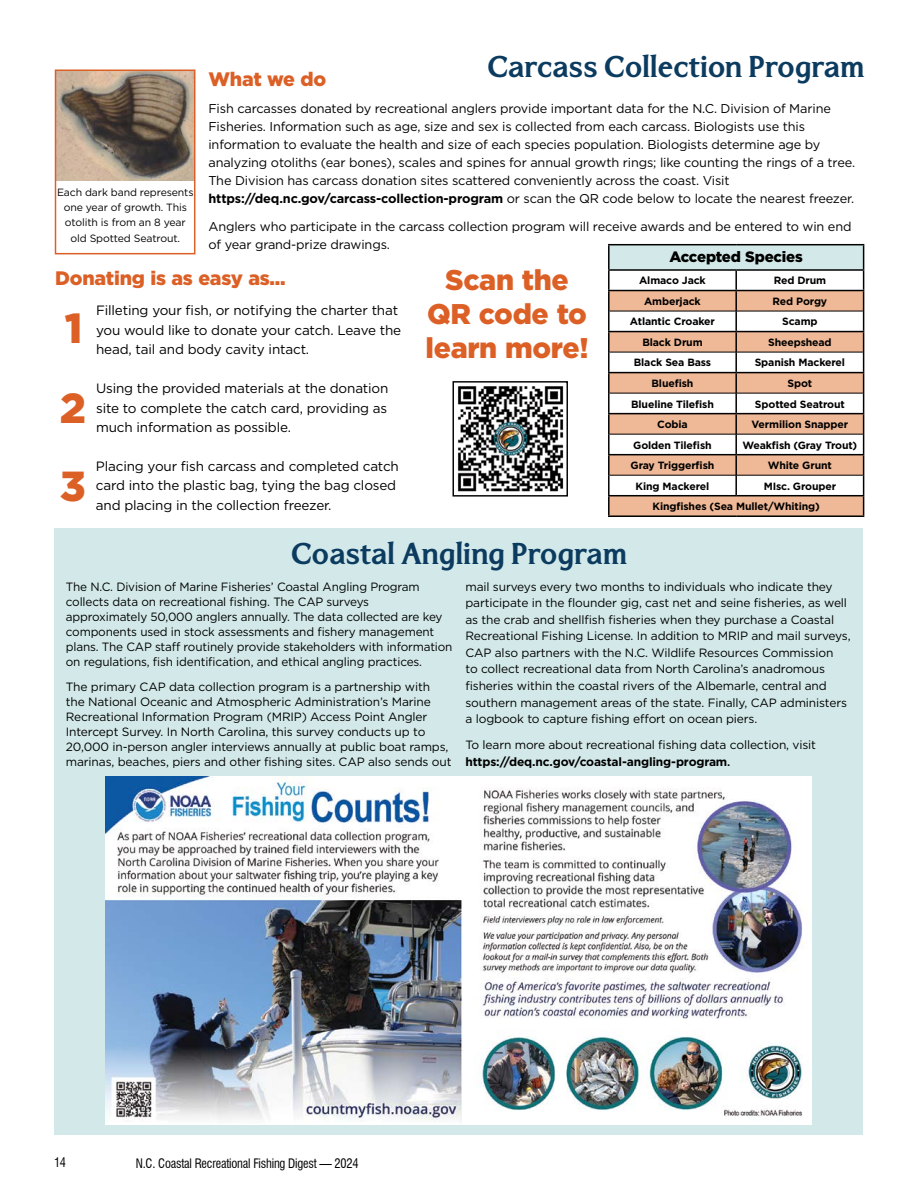
<style>
.page{position:relative;width:918px;height:1188px;background:#fff}
.page>*{position:absolute;margin:0;border:0;box-sizing:border-box;transform-origin:0 0}
.t1{font:900 42px "Gotham";color:#dc6026}
.t2{font:700 30px "North Carolina";letter-spacing:-.01em;color:#0c3b60}
.t3{font:900 28.5px/34.2px "Gotham";letter-spacing:-.01em;color:#dc6026;text-align:center}
.t4{font:900 19.5px "Gotham";letter-spacing:-.01em;color:#dc6026}
.t5{font:900 15px "Gotham";letter-spacing:-.01em;color:#000}
.t6{font:13.5px/19.5px "Gotham";letter-spacing:-.01em;color:#000}
.t7{font:12.75px/18px "Gotham";letter-spacing:-.01em;color:#000}
.t8{font:condensed 12.75px "Swiss 721 BT";letter-spacing:-.015em;color:#000}
.t9{font:12px/15px "Gotham";letter-spacing:-.01em;color:#000}
.t10{font:700 10.5px/20.5px "Gotham";letter-spacing:-.01em;color:#000}
.t11{font:10.5px/15.3px "Gotham";letter-spacing:-.01em;color:#000;text-align:center}
.s1{font-weight:700}
.s2{font-weight:500}
</style>
<div class="page">
<img style="left:457px;top:386px;width:107px;height:106px">
<div style="left:453px;top:381px;width:115px;height:116px;border:1px solid #000"></div>
<img style="left:58px;top:73px;width:134px;height:108px">
<div style="left:55px;top:70px;width:140px;height:184px;border:2px solid #dc6026"></div>
<div style="left:609px;top:245px;width:255px;height:25px;background:#d3e9e9"></div>
<svg style="left:610px;top:271px;width:253px;height:19px"></svg>
<svg style="left:610px;top:291px;width:253px;height:224px;fill:#efb896"></svg>
<hr style="left:608px;top:244px;width:128px;height:1px;background:#000">
<hr style="left:608px;top:245px;width:2px;height:24px;background:#000">
<hr style="left:736px;top:244px;width:128px;height:1px;background:#000">
<hr style="left:608px;top:269px;width:128px;height:2px;background:#000">
<svg style="left:608px;top:271px;width:2px;height:19px"></svg>
<hr style="left:736px;top:269px;width:128px;height:2px;background:#000">
<svg style="left:735px;top:271px;width:2px;height:19px"></svg>
<hr style="left:608px;top:290px;width:128px;height:1px;background:#000">
<hr style="left:608px;top:291px;width:2px;height:20px;background:#000">
<hr style="left:736px;top:290px;width:128px;height:1px;background:#000">
<hr style="left:735px;top:291px;width:2px;height:20px;background:#000">
<hr style="left:608px;top:311px;width:2px;height:20px;background:#000">
<hr style="left:735px;top:311px;width:2px;height:20px;background:#000">
<hr style="left:608px;top:331px;width:128px;height:1px;background:#000">
<hr style="left:608px;top:332px;width:2px;height:20px;background:#000">
<hr style="left:736px;top:331px;width:128px;height:1px;background:#000">
<hr style="left:735px;top:332px;width:2px;height:20px;background:#000">
<hr style="left:608px;top:352px;width:2px;height:20px;background:#000">
<hr style="left:735px;top:352px;width:2px;height:20px;background:#000">
<hr style="left:608px;top:372px;width:128px;height:1px;background:#000">
<hr style="left:608px;top:373px;width:2px;height:20px;background:#000">
<hr style="left:736px;top:372px;width:128px;height:1px;background:#000">
<hr style="left:735px;top:373px;width:2px;height:20px;background:#000">
<hr style="left:608px;top:393px;width:2px;height:20px;background:#000">
<hr style="left:735px;top:393px;width:2px;height:20px;background:#000">
<hr style="left:608px;top:413px;width:128px;height:1px;background:#000">
<hr style="left:608px;top:414px;width:2px;height:20px;background:#000">
<hr style="left:736px;top:413px;width:128px;height:1px;background:#000">
<hr style="left:735px;top:414px;width:2px;height:20px;background:#000">
<hr style="left:608px;top:434px;width:2px;height:20px;background:#000">
<hr style="left:735px;top:434px;width:2px;height:20px;background:#000">
<hr style="left:608px;top:454px;width:128px;height:1px;background:#000">
<hr style="left:608px;top:455px;width:2px;height:20px;background:#000">
<hr style="left:736px;top:454px;width:128px;height:1px;background:#000">
<hr style="left:735px;top:455px;width:2px;height:20px;background:#000">
<hr style="left:608px;top:475px;width:2px;height:20px;background:#000">
<hr style="left:735px;top:475px;width:2px;height:20px;background:#000">
<hr style="left:608px;top:495px;width:128px;height:1px;background:#000">
<svg style="left:608px;top:496px;width:2px;height:19px"></svg>
<hr style="left:736px;top:495px;width:128px;height:1px;background:#000">
<svg style="left:863px;top:245px;width:1px;height:270px"></svg>
<hr style="left:608px;top:515px;width:128px;height:2px;background:#000">
<hr style="left:736px;top:515px;width:128px;height:2px;background:#000">
<hr style="left:610px;top:311px;width:126px;height:1px;background:#000">
<hr style="left:736px;top:311px;width:127px;height:1px;background:#000">
<hr style="left:610px;top:352px;width:126px;height:1px;background:#000">
<hr style="left:736px;top:352px;width:127px;height:1px;background:#000">
<hr style="left:610px;top:393px;width:126px;height:1px;background:#000">
<hr style="left:736px;top:393px;width:127px;height:1px;background:#000">
<hr style="left:610px;top:434px;width:126px;height:1px;background:#000">
<hr style="left:736px;top:434px;width:127px;height:1px;background:#000">
<hr style="left:610px;top:475px;width:126px;height:1px;background:#000">
<hr style="left:736px;top:475px;width:127px;height:1px;background:#000">
<div style="left:55px;top:528px;width:808px;height:607px;background:#d3e9e9"></div>
<img style="left:106px;top:777px;width:705px;height:347px">
<h2 class="t2" style="left:487px;top:52px;width:379px">Carcass Collection Program</h2>
<p class="t7" style="left:208px;top:100px;width:648px">Fish carcasses donated by recreational anglers provide important data for the N.C. Division of Marine Fisheries. Information such as age, size and sex is collected from each carcass. Biologists use this information to evaluate the health and size of each species population. Biologists determine age by analyzing otoliths (ear bones), scales and spines for annual growth rings; like counting the rings of a tree.<br>The Division has carcass donation sites scattered conveniently across the coast. Visit <span class="s1">https://deq.nc.gov/carcass-collection-program</span> or scan the QR code below to locate the nearest freezer.</p>
<p class="t7" style="left:208px;top:217px;width:645px">Anglers who participate in the carcass collection program will receive awards and be entered to win end of year grand-prize drawings.</p>
<h3 class="t4" style="left:208px;top:66px;width:119px">What we do</h3>
<p class="t11" style="left:57px;top:184px;width:138px">Each dark band represents one year of growth. This otolith is from an 8 year old Spotted Seatrout.</p>
<h3 class="t4" style="left:55px;top:264px;width:232px">Donating is as easy as...</h3>
<p class="t6" style="left:96px;top:301px;width:307px">Filleting your fish, or notifying the charter that you would like to donate your catch. Leave the head, tail and body cavity intact.</p>
<p class="t5" style="left:669px;top:246px;width:135px">Accepted Species</p>
<p class="t10" style="left:639px;top:270px;width:68px">Almaco Jack</p>
<p class="t10" style="left:774px;top:270px;width:54px">Red Drum</p>
<p class="t10" style="left:644px;top:291px;width:58px">Amberjack</p>
<p class="t10" style="left:773px;top:291px;width:56px">Red Porgy</p>
<p class="t10" style="left:630px;top:311px;width:86px">Atlantic Croaker</p>
<p class="t10" style="left:782px;top:311px;width:37px">Scamp</p>
<p class="t10" style="left:642px;top:332px;width:62px">Black Drum</p>
<p class="t10" style="left:768px;top:332px;width:65px">Sheepshead</p>
<p class="t10" style="left:634px;top:352px;width:79px">Black Sea Bass</p>
<p class="t10" style="left:755px;top:352px;width:92px">Spanish Mackerel</p>
<p class="t10" style="left:652px;top:373px;width:43px">Bluefish</p>
<p class="t10" style="left:788px;top:373px;width:26px">Spot</p>
<p class="t10" style="left:631px;top:393px;width:84px">Blueline Tilefish</p>
<p class="t10" style="left:755px;top:393px;width:91px">Spotted Seatrout</p>
<p class="t10" style="left:657px;top:414px;width:32px">Cobia</p>
<p class="t10" style="left:752px;top:414px;width:98px">Vermilion Snapper</p>
<p class="t10" style="left:633px;top:434px;width:80px">Golden Tilefish</p>
<p class="t10" style="left:742px;top:434px;width:116px">Weakfish (Gray Trout)</p>
<p class="t10" style="left:631px;top:455px;width:85px">Gray Triggerfish</p>
<p class="t10" style="left:768px;top:455px;width:65px">White Grunt</p>
<p class="t10" style="left:636px;top:476px;width:75px">King Mackerel</p>
<h3 class="t3" style="left:426px;top:262px;width:165px">Scan the<br>QR code to learn more!</h3>
<h1 class="t1" style="left:65px;top:299px;width:19px">1</h1>
<p class="t6" style="left:96px;top:379px;width:294px;text-align:justify">Using the provided materials at the donation site to complete the catch card, providing as much information as possible.</p>
<p class="t6" style="left:96px;top:456px;width:304px">Placing your fish carcass and completed catch card into the plastic bag, tying the bag closed and placing in the collection freezer.</p>
<h1 class="t1" style="left:60px;top:379px;width:28px">2</h1>
<h1 class="t1" style="left:60px;top:457px;width:28px">3</h1>
<p class="t10" style="left:652px;top:476px;width:185px;text-indent:111px">MIsc. Grouper<br>Kingfishes (Sea Mullet/Whiting)</p>
<h2 class="t2" style="left:291px;top:539px;width:338px">Coastal Angling Program</h2>
<p class="t9" style="left:465px;top:578px;width:387px;line-height:16.5px">mail surveys every two months to individuals who indicate they participate in the flounder gig, cast net and seine fisheries, as well as the crab and shellfish fisheries when they purchase a Coastal Recreational Fishing License. In addition to MRIP and mail surveys, CAP also partners with the N.C. Wildlife Resources Commission<br>to collect recreational data from North Carolina’s anadromous fisheries within the coastal rivers of the Albemarle, central and southern management areas of the state. Finally, CAP administers a logbook to capture fishing effort on ocean piers.</p>
<p class="t9" style="left:465px;top:737px;width:352px;line-height:16.5px">To learn more about recreational fishing data collection, visit <span class="s1">https://deq.nc.gov/coastal-angling-program</span><span class="s2">.</span></p>
<p class="t9" style="left:66px;top:579px;width:388px">The N.C. Division of Marine Fisheries’ Coastal Angling Program collects data on recreational fishing. The CAP surveys approximately 50,000 anglers annually. The data collected are key components used in stock assessments and fishery management plans. The CAP staff routinely provide stakeholders with information on regulations, fish identification, and ethical angling practices.</p>
<p class="t9" style="left:66px;top:679px;width:387px">The primary CAP data collection program is a partnership with the National Oceanic and Atmospheric Administration’s Marine Recreational Information Program (MRIP) Access Point Angler Intercept Survey. In North Carolina, this survey conducts up to 20,000 in-person angler interviews annually at public boat ramps, marinas, beaches, piers and other fishing sites. CAP also sends out</p>
<p class="t8" style="left:54px;top:1155px;width:14px">14</p>
<p class="t8" style="left:136px;top:1155px;width:224px">N.C. Coastal Recreational Fishing Digest — 2024</p>
</div>
